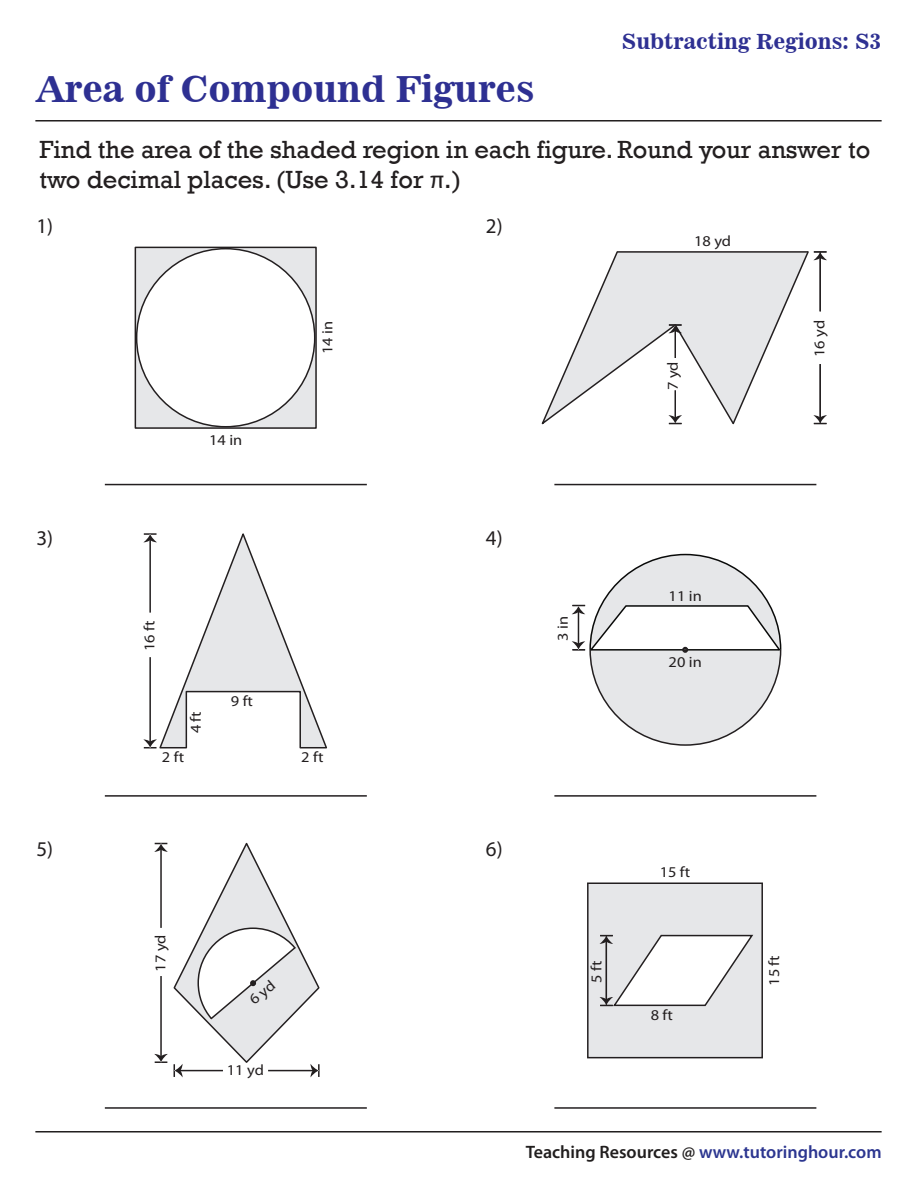
<style>
.page{position:relative;width:918px;height:1188px;background:#fff}
.page>*{position:absolute;margin:0;border:0;box-sizing:border-box;transform-origin:0 0}
.t1{font:36px "News 701 BT Bold A";color:#2e3092}
.t2{font:25.5px/30.6px "Rockwell";color:#231f20}
.t3{font:21px "News 701 BT Bold A";color:#2e3092}
.t4{font:21px "Myriad Pro";color:#231f20}
.t5{font:600 18px "Myriad Pro";color:#2c3690}
.t6{font:15px "Myriad Pro";color:#231f20;scale:1.09 1}
.s1{font-family:"Myriad Pro"}
.s2{color:#211e1e}
</style>
<div class="page">
<hr style="left:105px;top:484px;width:262px;height:1px;background:#231f20">
<hr style="left:554px;top:484px;width:262px;height:1px;background:#231f20">
<hr style="left:554px;top:795px;width:262px;height:2px;background:#231f20">
<hr style="left:105px;top:1107px;width:262px;height:2px;background:#231f20">
<hr style="left:554px;top:1107px;width:262px;height:2px;background:#231f20">
<svg style="left:541px;top:251px;width:268px;height:174px"></svg>
<hr style="left:617px;top:251px;width:191px;height:2px;background:#231f20">
<hr style="left:819px;top:257px;width:2px;height:54px;background:#231f20">
<svg style="left:813px;top:251px;width:14px;height:9px"></svg>
<hr style="left:819px;top:364px;width:2px;height:54px;background:#231f20">
<svg style="left:813px;top:415px;width:14px;height:9px"></svg>
<svg style="left:668px;top:390px;width:14px;height:34px"></svg>
<svg style="left:668px;top:324px;width:14px;height:34px"></svg>
<svg style="left:134px;top:246px;width:183px;height:183px"></svg>
<svg style="left:143px;top:533px;width:184px;height:216px"></svg>
<hr style="left:35px;top:120px;width:847px;height:2px;background:#211e1e">
<hr style="left:35px;top:1131px;width:847px;height:2px;background:#211e1e">
<hr style="left:105px;top:795px;width:262px;height:2px;background:#231f20">
<svg style="left:572px;top:553px;width:210px;height:193px"></svg>
<svg style="left:588px;top:883px;width:174px;height:175px"></svg>
<svg style="left:154px;top:842px;width:166px;height:235px"></svg>
<h1 class="t1" style="left:36px;top:74px;width:500px">Area of Compound Figures</h1>
<p class="t3" style="left:621px;top:33px;width:262px">Subtracting Regions: S3</p>
<p class="t2" style="left:39px;top:136px;width:833px">Find the area of the shaded region in each figure. Round your answer to two decimal places. (Use 3.14 for <span class="s1">π</span>.)</p>
<p class="t4" style="left:36px;top:218px;width:18px">1)</p>
<p class="t4" style="left:486px;top:218px;width:18px">2)</p>
<p class="t6" style="left:694px;top:235px;width:36px">18 yd</p>
<p class="t6" style="left:322px;top:354px;width:32px;rotate:-90deg">14 in</p>
<p class="t6" style="left:814px;top:357px;width:36px;rotate:-90deg">16 yd</p>
<p class="t4" style="left:36px;top:530px;width:18px">3)</p>
<p class="t4" style="left:36px;top:841px;width:18px">5)</p>
<p class="t6" style="left:209px;top:434px;width:32px">14 in</p>
<p class="t6" style="left:144px;top:651px;width:30px;rotate:-90deg">16 ft</p>
<p class="t6" style="left:190px;top:733px;width:22px;rotate:-90deg">4 ft</p>
<p class="t6" style="left:231px;top:695px;width:22px">9 ft</p>
<p class="t6" style="left:162px;top:751px;width:22px">2 ft</p>
<p class="t6" style="left:301px;top:751px;width:22px">2 ft</p>
<p class="t6" style="left:155px;top:972px;width:36px;rotate:-90deg">17 yd</p>
<p class="t6" style="left:227px;top:1064px;width:36px">11 yd</p>
<p class="t4" style="left:486px;top:530px;width:18px">4)</p>
<p class="t6" style="left:557px;top:641px;width:24px;rotate:-90deg">3 in</p>
<p class="t6" style="left:667px;top:390px;width:28px;rotate:-90deg">7 yd</p>
<p class="t6" style="left:669px;top:590px;width:32px">11 in</p>
<p class="t6" style="left:669px;top:657px;width:32px">20 in</p>
<p class="t4" style="left:486px;top:841px;width:18px">6)</p>
<p class="t6" style="left:660px;top:866px;width:30px">15 ft</p>
<p class="t6" style="left:591px;top:983px;width:22px;rotate:-90deg">5 ft</p>
<p class="t6" style="left:768px;top:986px;width:30px;rotate:-90deg">15 ft</p>
<p class="t6" style="left:651px;top:1010px;width:22px">8 ft</p>
<p class="t5" style="left:526px;top:1145px;width:357px"><span class="s2">Teaching Resources @</span> www.tutoringhour.com</p>
</div>
